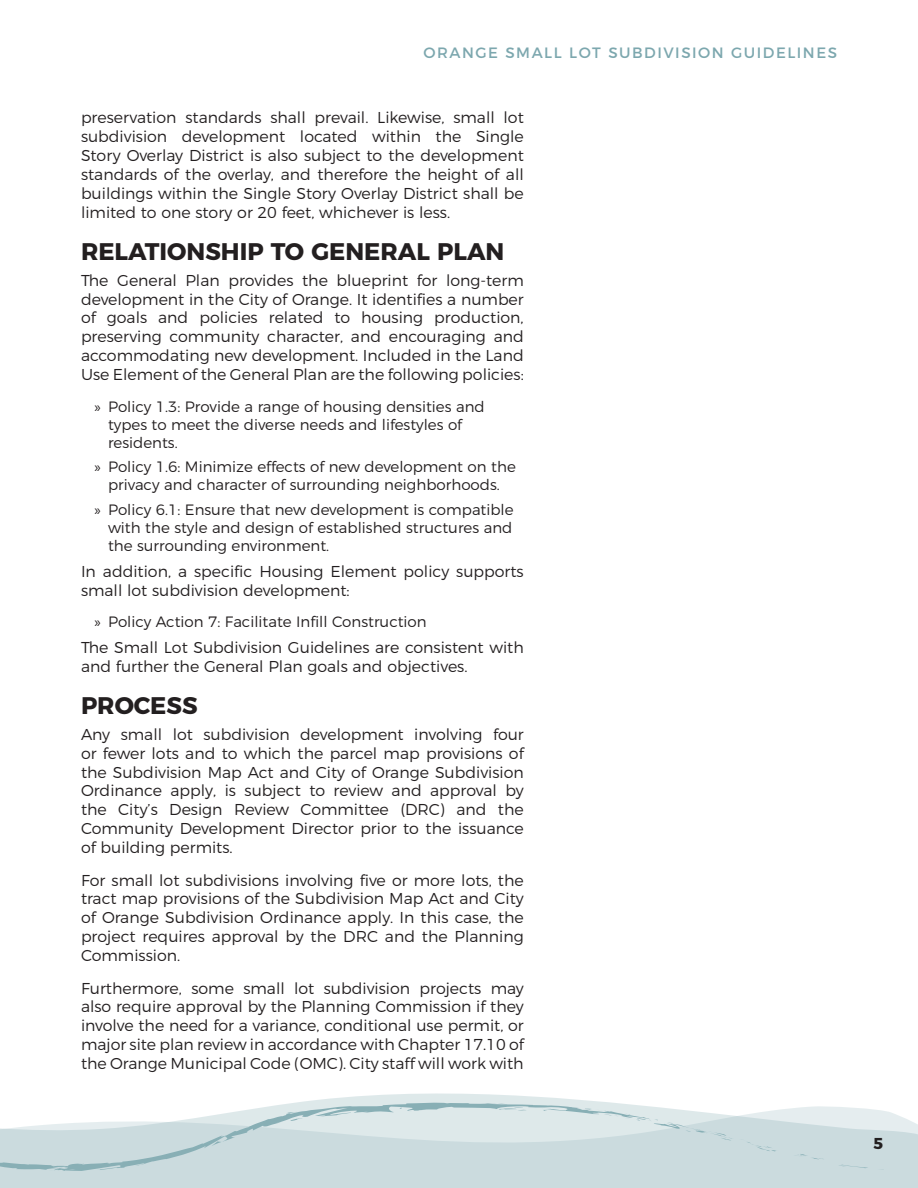
<style>
.page{position:relative;width:918px;height:1188px;background:#fff}
.page>*{position:absolute;margin:0;border:0;box-sizing:border-box;transform-origin:0 0}
.Header_2{font:700 24px "Montserrat";color:#231f20}
.t1{font:300 15.75px/18.9px "Montserrat";color:#231f20;text-align:justify}
.t2{font:700 15.75px "Montserrat";color:#231f20}
.t3{font:300 15px/18px "Montserrat";color:#231f20}
.t4{font:15px "Montserrat";letter-spacing:.1em;color:#7ca7ae}
.s1{font-family:"Myriad Pro";font-weight:400}
</style>
<div class="page">
<svg style="left:0;top:1094px;width:918px;height:94px;fill:#cbdbde"></svg>
<p class="t4" style="left:423px;top:40px;width:415px">ORANGE SMALL LOT SUBDIVISION GUIDELINES</p>
<p class="t1" style="left:81px;top:107px;width:444px">preservation standards shall prevail. Likewise, small lot subdivision development located within the Single Story Overlay District is also subject to the development standards of the overlay, and therefore the height of all buildings within the Single Story Overlay District shall be limited to one story or 20 feet, whichever is less.</p>
<p class="Header_2" style="left:81px;top:232px;width:425px">RELATIONSHIP TO GENERAL PLAN</p>
<p class="t1" style="left:81px;top:269px;width:444px">The General Plan provides the blueprint for long-term development in the City of Orange. It identifies a number of goals and policies related to housing production, preserving community character, and encouraging and accommodating new development. Included in the Land Use Element of the General Plan are the following policies:</p>
<p class="t3" style="left:108px;top:396px;width:378px;text-indent:-14px"><span class="s1">»</span> Policy 1.3: Provide a range of housing densities and types to meet the diverse needs and lifestyles of residents.</p>
<p class="t3" style="left:94px;top:457px;width:423px;text-align:center"><span class="s1">»</span> Policy 1.6: Minimize effects of new development on the privacy and character of surrounding neighborhoods.</p>
<p class="t3" style="left:108px;top:500px;width:407px;text-align:justify;text-indent:-14px"><span class="s1">»</span> Policy 6.1: Ensure that new development is compatible with the style and design of established structures and the surrounding environment.</p>
<p class="t1" style="left:81px;top:560px;width:444px">In addition, a specific Housing Element policy supports small lot subdivision development:</p>
<p class="t3" style="left:94px;top:612px;width:334px"><span class="s1">»</span> Policy Action 7: Facilitate Infill Construction</p>
<p class="t1" style="left:81px;top:637px;width:444px">The Small Lot Subdivision Guidelines are consistent with and further the General Plan goals and objectives.</p>
<p class="Header_2" style="left:81px;top:686px;width:118px">PROCESS</p>
<p class="t1" style="left:81px;top:723px;width:444px">Any small lot subdivision development involving four or fewer lots and to which the parcel map provisions of the Subdivision Map Act and City of Orange Subdivision Ordinance apply, is subject to review and approval by the City’s Design Review Committee (DRC) and the Community Development Director prior to the issuance of building permits.</p>
<p class="t1" style="left:81px;top:869px;width:444px">For small lot subdivisions involving five or more lots, the tract map provisions of the Subdivision Map Act and City of Orange Subdivision Ordinance apply. In this case, the project requires approval by the DRC and the Planning Commission.</p>
<p class="t1" style="left:81px;top:977px;width:444px">Furthermore, some small lot subdivision projects may also require approval by the Planning Commission if they involve the need for a variance, conditional use permit, or major site plan review in accordance with Chapter 17.10 of the Orange Municipal Code (OMC). City staff will work with</p>
<p class="t2" style="left:873px;top:1130px;width:11px">5</p>
</div>
